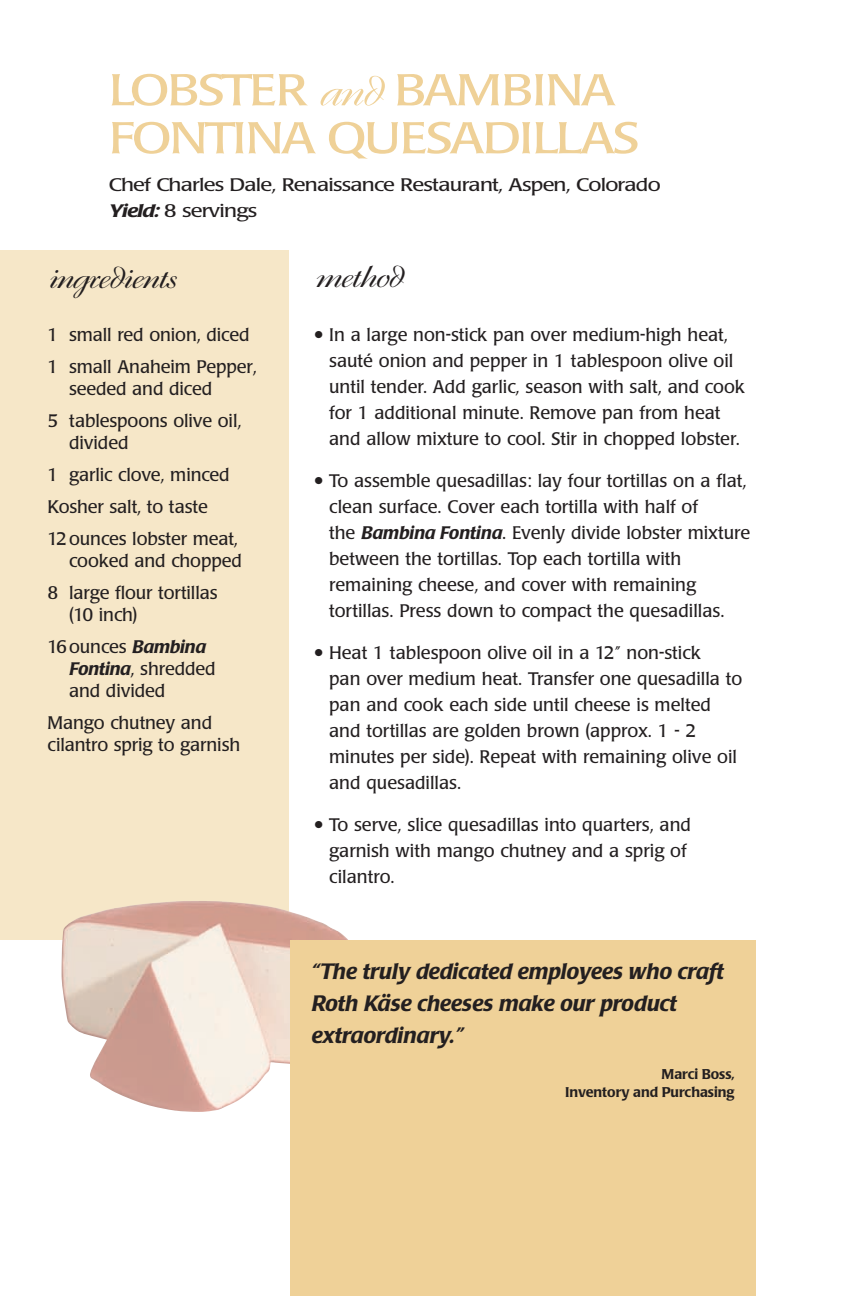
<style>
.page{position:relative;width:864px;height:1296px;background:#fff}
.page>*{position:absolute;margin:0;border:0;box-sizing:border-box;transform-origin:0 0}
.t1{font:44px/48px "Poppl Laudatio";letter-spacing:-.04em;color:#efd198;scale:1.2 1}
.t2{font:32px "Boulevard";letter-spacing:-.045em;color:#231f20;scale:1.2 1}
.t3{font:italic 500 22px/32px "Poppl Laudatio";color:#231f20}
.t4{font:18px/26px "Poppl Laudatio";color:#231f20}
.t5{font:18px/26px "Poppl Laudatio";letter-spacing:-.035em;color:#231f20;scale:1.2 1}
.t6{font:500 14px/18px "Poppl Laudatio";color:#231f20;text-align:right}
.s1{font-family:"Boulevard"}
.s2{font-weight:500;font-style:italic}
</style>
<div class="page">
<div style="left:0;top:250px;width:289px;height:690px;background:#f6e7c8"></div>
<img style="left:62px;top:901px;width:286px;height:211px">
<div style="left:290px;top:940px;width:466px;height:356px;background:#efd198"></div>
<h1 class="t1" style="left:109px;top:70px;width:444px">LOBSTER <span class="s1">and</span> BAMBINA<br>FONTINA QUESADILLAS</h1>
<p class="t5" style="left:109px;top:174px;width:461px">Chef Charles Dale, Renaissance Restaurant, Aspen, Colorado<br><span class="s2">Yield:</span> 8 servings</p>
<h2 class="t2" style="left:48px;top:264px;width:109px">ingredients</h2>
<p class="t4" style="left:48px;top:321px;width:211px;line-height:32px">1 small red onion, diced<br>1 small Anaheim Pepper,</p>
<p class="t4" style="left:48px;top:375px;width:195px;line-height:32px;text-align:center">seeded and diced<br>5 tablespoons olive oil,</p>
<p class="t4" style="left:48px;top:429px;width:192px;line-height:32px;text-indent:22px">divided<br>1 garlic clove, minced<br>Kosher salt, to taste<br>12ounces lobster meat,</p>
<p class="t4" style="left:48px;top:547px;width:196px;line-height:32px;text-indent:22px">cooked and chopped<br>8 large flour tortillas</p>
<p class="t4" style="left:48px;top:601px;width:160px;line-height:32px;text-indent:22px">(10 inch)<br>16ounces <span class="s2">Bambina</span></p>
<p class="t4" style="left:69px;top:660px;width:148px;line-height:22px"><span class="s2">Fontina</span>, shredded and divided</p>
<p class="t4" style="left:48px;top:714px;width:194px;line-height:22px">Mango chutney and cilantro sprig to garnish</p>
<h2 class="t2" style="left:315px;top:263px;width:75px">method</h2>
<p class="t4" style="left:329px;top:324px;width:417px;text-indent:-14px">● In a large non-stick pan over medium-high heat, sauté onion and pepper in 1 tablespoon olive oil until tender. Add garlic, season with salt, and cook for 1 additional minute. Remove pan from heat and allow mixture to cool. Stir in chopped lobster.</p>
<p class="t4" style="left:329px;top:470px;width:423px;text-indent:-14px">● To assemble quesadillas: lay four tortillas on a flat, clean surface. Cover each tortilla with half of<br>the <span class="s2">Bambina Fontina</span>. Evenly divide lobster mixture between the tortillas. Top each tortilla with remaining cheese, and cover with remaining tortillas. Press down to compact the quesadillas.</p>
<p class="t4" style="left:329px;top:642px;width:415px;text-indent:-14px">● Heat 1 tablespoon olive oil in a 12” non-stick<br>pan over medium heat. Transfer one quesadilla to pan and cook each side until cheese is melted and tortillas are golden brown (approx. 1 - 2 minutes per side). Repeat with remaining olive oil and quesadillas.</p>
<p class="t4" style="left:329px;top:814px;width:363px;text-indent:-14px">● To serve, slice quesadillas into quarters, and garnish with mango chutney and a sprig of cilantro.</p>
<p class="t3" style="left:312px;top:957px;width:413px">“The truly dedicated employees who craft<br>Roth Käse cheeses make our product extraordinary.”</p>
<p class="t6" style="left:565px;top:1066px;width:171px">Marci Boss,<br>Inventory and Purchasing</p>
</div>
